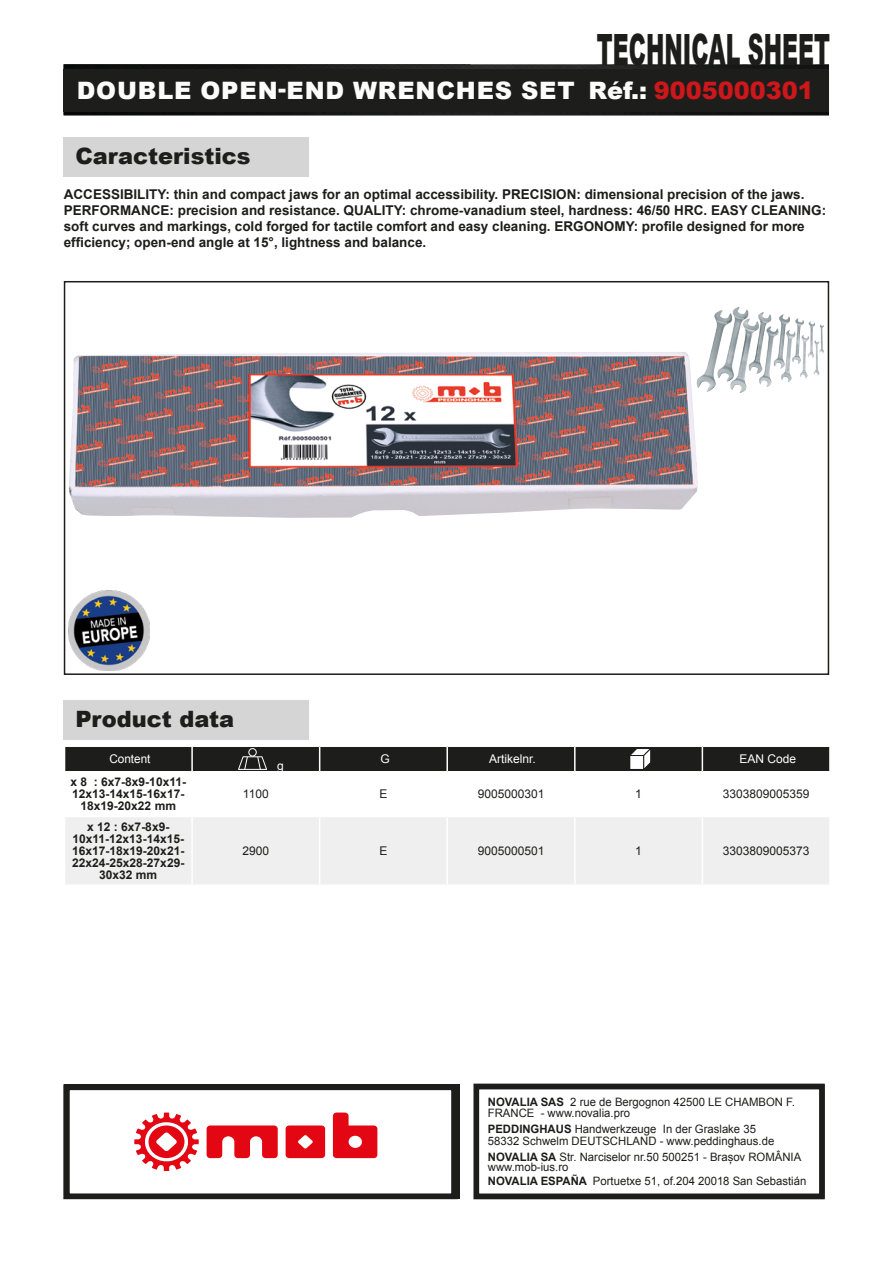
<style>
.page{position:relative;width:893px;height:1263px;background:#fff}
.page>*{position:absolute;margin:0;border:0;box-sizing:border-box;transform-origin:0 0}
.t1{font:900 43.2px "Arial";color:#1d1d1b;scale:.51 1}
.t2{font:900 24px "Arial";letter-spacing:.035em;color:#fcfcfc}
.t3{font:900 22.5px "Arial";color:#1d1d1b}
.t4{font:700 13.5px/16.2px "Arial";color:#1d1d1b}
.t5{font:12.9px/14.2px "Arial";color:#1d1d1b}
.t6{font:700 12.9px "Arial";color:#1d1d1b}
.t7{font:700 12px/12px "Arial";color:#1d1d1b;text-align:center}
.t8{font:12px "Arial";color:#1d1d1b}
.t9{font:12px "Arial";color:#fff}
.t10{font:11.55px/11.6px "Arial";color:#1d1d1b}
.s1{color:#cd171a}
.s2{font-weight:700}
</style>
<div class="page">
<img style="left:64px;top:64px;width:765px;height:51px">
<div style="left:64px;top:69px;width:765px;height:43px;background:#1d1d1b"></div>
<div style="left:64px;top:137px;width:245px;height:40px;background:#d5d5d5"></div>
<div style="left:64px;top:281px;width:765px;height:394px;border:2px solid #1d1d1b"></div>
<div style="left:64px;top:700px;width:245px;height:39px;background:#d5d5d5"></div>
<div style="left:65px;top:817px;width:764px;height:67px;background:#efefef"></div>
<hr style="left:319px;top:817px;width:1px;height:67px;background:#fff">
<hr style="left:446px;top:817px;width:2px;height:67px;background:#fff">
<hr style="left:574px;top:817px;width:2px;height:67px;background:#fff">
<hr style="left:702px;top:817px;width:1px;height:67px;background:#fff">
<hr style="left:191px;top:817px;width:2px;height:67px;background:#fff">
<svg style="left:65px;top:746px;width:765px;height:26px;background:#353533"></svg>
<img style="left:69px;top:352px;width:629px;height:166px">
<img style="left:696px;top:307px;width:76px;height:86px">
<img style="left:69px;top:590px;width:81px;height:81px">
<div style="left:473px;top:1084px;width:352px;height:115px;border:6px solid #1d1d1b"></div>
<div style="left:64px;top:1084px;width:393px;height:115px;border:6px solid #1d1d1b"></div>
<svg style="left:207px;top:1125px;width:71px;height:33px"></svg>
<svg style="left:286px;top:1125px;width:39px;height:33px"></svg>
<svg style="left:134px;top:1112px;width:65px;height:59px"></svg>
<svg style="left:333px;top:1112px;width:44px;height:46px"></svg>
<h1 class="t1" style="left:597px;top:18px;width:458px">TECHNICAL SHEET</h1>
<h2 class="t2" style="left:77px;top:73px;width:739px">DOUBLE OPEN-END WRENCHES SET Réf.: <span class="s1">9005000301</span></h2>
<h3 class="t3" style="left:75px;top:140px;width:177px">Caracteristics</h3>
<p class="t4" style="left:64px;top:186px;width:764px">ACCESSIBILITY: thin and compact jaws for an optimal accessibility. PRECISION: dimensional precision of the jaws.<br>PERFORMANCE: precision and resistance. QUALITY: chrome-vanadium steel, hardness: 46/50 HRC. EASY CLEANING: soft curves and markings, cold forged for tactile comfort and easy cleaning. ERGONOMY: profile designed for more efficiency; open-end angle at 15°, lightness and balance.</p>
<h3 class="t3" style="left:75px;top:702px;width:160px">Product data</h3>
<p class="t9" style="left:109px;top:751px;width:43px">Content</p>
<p class="t7" style="left:71px;top:776px;width:117px">x 8 : 6x7-8x9-10x11-<br>12x13-14x15-16x17-<br>18x19-20x22 mm</p>
<p class="t7" style="left:72px;top:821px;width:114px">x 12 : 6x7-8x9-<br>10x11-12x13-14x15-<br>16x17-18x19-20x21-<br>22x24-25x28-27x29-<br>30x32 mm</p>
<p class="t9" style="left:277px;top:757px;width:8px">g</p>
<p class="t9" style="left:380px;top:751px;width:11px">G</p>
<p class="t9" style="left:489px;top:751px;width:48px">Artikelnr.</p>
<p class="t9" style="left:739px;top:751px;width:58px">EAN Code</p>
<p class="t8" style="left:243px;top:786px;width:27px">1100</p>
<p class="t8" style="left:379px;top:786px;width:10px">E</p>
<p class="t8" style="left:478px;top:786px;width:68px">9005000301</p>
<p class="t8" style="left:635px;top:786px;width:8px">1</p>
<p class="t8" style="left:723px;top:786px;width:88px">3303809005359</p>
<p class="t8" style="left:243px;top:843px;width:28px">2900</p>
<p class="t8" style="left:379px;top:843px;width:10px">E</p>
<p class="t8" style="left:478px;top:843px;width:68px">9005000501</p>
<p class="t8" style="left:635px;top:843px;width:8px">1</p>
<p class="t8" style="left:723px;top:843px;width:88px">3303809005373</p>
<p class="t10" style="left:488px;top:1096px;width:309px"><span class="s2">NOVALIA SAS</span> 2 rue de Bergognon 42500 LE CHAMBON F.<br>FRANCE - www.novalia.pro</p>
<p class="t10" style="left:488px;top:1123px;width:288px"><span class="s2">PEDDINGHAUS</span> Handwerkzeuge In der Graslake 35<br>58332 Schwelm DEUTSCHLAND - www.peddinghaus.de</p>
<p class="t10" style="left:488px;top:1151px;width:315px;line-height:10.2px"><span class="s2">NOVALIA SA</span> Str. Narciselor nr.50 500251 - Brașov ROMÂNIA www.mob-ius.ro</p>
<p class="t10" style="left:488px;top:1175px;width:320px"><span class="s2">NOVALIA ESPAÑA</span> Portuetxe 51, of.204 20018 San Sebastián</p>
<p class="t6" style="left:504px;top:1105px;width:86px">NOVALIA SAS</p>
<p class="t5" style="left:504px;top:1121px;width:181px">2 rue de Bergognon 42500<br>LE CHAMBON FEUGEROLLES<br>FRANCE<br>www.novalia.pro</p>
</div>
